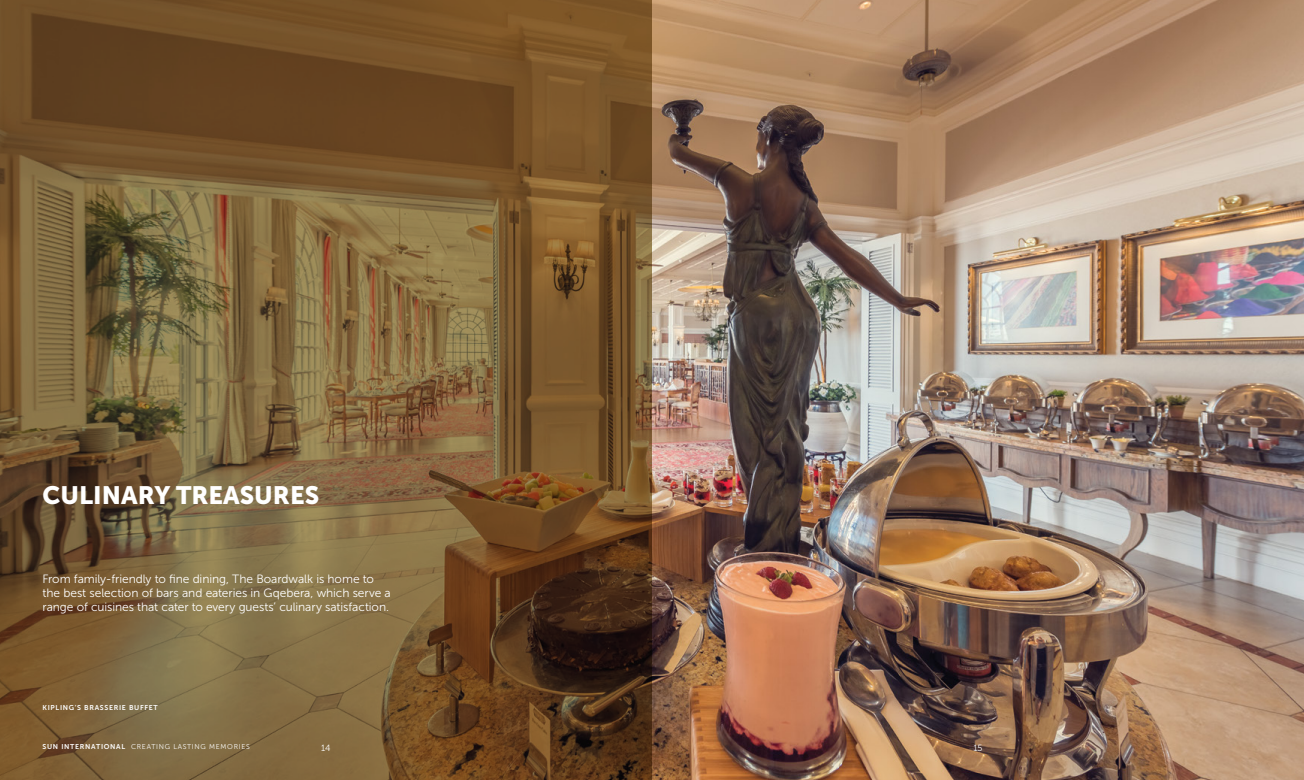
<style>
.page{position:relative;width:1304px;height:780px;background:#fff}
.page>*{position:absolute;margin:0;border:0;box-sizing:border-box;transform-origin:0 0}
.t1{font:25px "Museo Sans 900";color:#fff}
.t2{font:12px/14px "Museo Sans 300";letter-spacing:-.005em;color:#fff}
.t3{font:9px "Museo Sans 300";color:#fff}
.t4{font:7px "Museo Sans 300";letter-spacing:.1em;color:#fff}
.t5{font:7px "Museo Sans 700";letter-spacing:.1em;color:#fff}
.s1{font-family:"Museo Sans 700"}
</style>
<div class="page">
<img style="left:652px;top:0;width:652px;height:780px">
<svg style="left:0;top:0;width:652px;height:780px;background:#755933"></svg>
<h1 class="t1" style="left:43px;top:481px;width:278px">CULINARY TREASURES</h1>
<p class="t2" style="left:43px;top:572px;width:350px">From family-friendly to fine dining, The Boardwalk is home to the best selection of bars and eateries in Gqebera, which serve a range of cuisines that cater to every guests’ culinary satisfaction.</p>
<p class="t5" style="left:43px;top:703px;width:117px">KIPLING’S BRASSERIE BUFFET</p>
<p class="t4" style="left:43px;top:743px;width:209px"><span class="s1">SUN INTERNATIONAL</span> CREATING LASTING MEMORIES</p>
<p class="t3" style="left:321px;top:742px;width:11px">14</p>
<p class="t3" style="left:973px;top:742px;width:11px">15</p>
</div>
